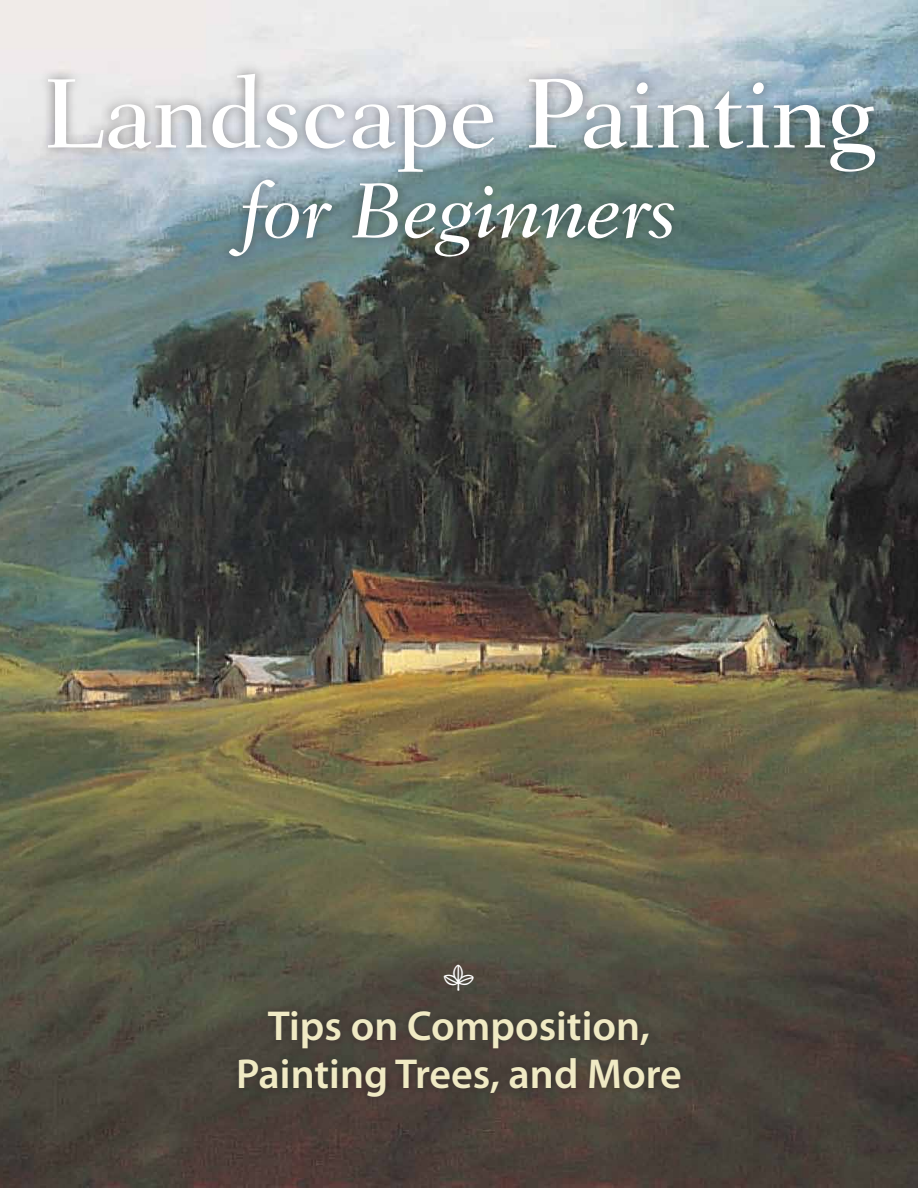
<style>
.page{position:relative;width:918px;height:1188px;background:#fff}
.page>*{position:absolute;margin:0;border:0;box-sizing:border-box;transform-origin:0 0}
.t1{font:500 100.5px "Fairfield LT Std";letter-spacing:-.01em;color:#fff}
.t2{font:italic 500 79.5px "Fairfield LT Std";letter-spacing:-.01em;color:#fff}
.t3{font:600 42px/48px "Myriad Pro";color:#f0eac4;text-align:center}
.t4{font:36px "Kepler Std";color:#fff}
</style>
<div class="page">
<img style="left:0;top:0;width:918px;height:1188px">
<div style="left:230px;top:1003px;width:459px;height:102px;background:#231f20;opacity:.5"></div>
<div style="left:37px;top:62px;width:850px;height:206px;background:#231f20;opacity:.5"></div>
<h1 class="t1" style="left:42px;top:56px;width:835px">Landscape Painting</h1>
<h2 class="t2" style="left:242px;top:163px;width:436px">for Beginners</h2>
<p class="t4" style="left:443px;top:957px;width:34px">•</p>
<p class="t3" style="left:236px;top:1003px;width:447px">Tips on Composition,<br>Painting Trees, and More</p>
</div>
